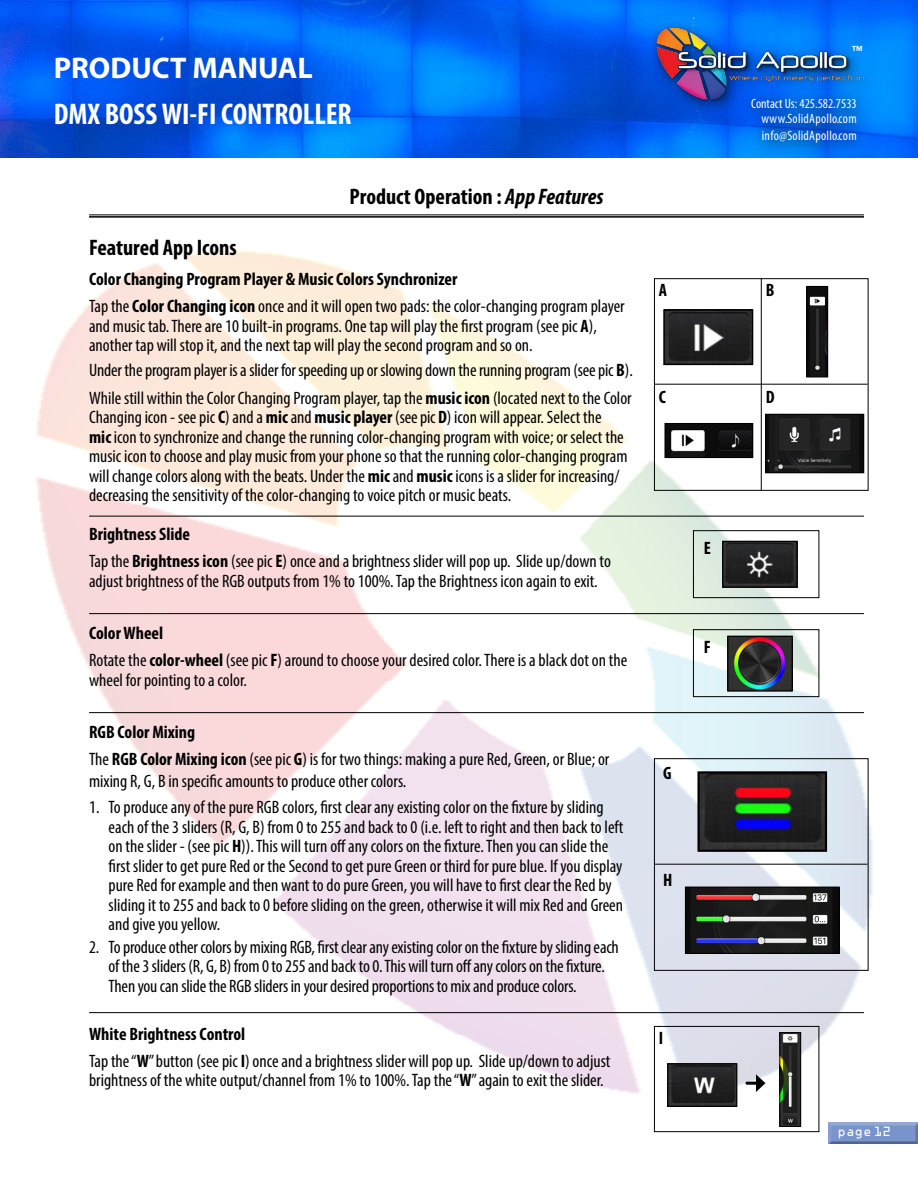
<style>
.page{position:relative;width:918px;height:1188px;background:#fff}
.page>*{position:absolute;margin:0;border:0;box-sizing:border-box;transform-origin:0 0}
.t1{font:700 condensed 30px "Myriad Pro";color:#fff}
.t2{font:700 30px "Myriad Pro";color:#fff}
.t3{font:700 condensed 22.5px "Myriad Pro";color:#000}
.t4{font:condensed 18px/19.5px "Myriad Pro";color:#000}
.t5{font:700 condensed 18px "Myriad Pro";color:#000}
.t6{font:condensed 13.5px/15.6px "Myriad Pro";letter-spacing:.02em;color:#fff;text-align:right}
.t7{font:500 13.5px "Franklin Gothic";color:#fff}
.t8{font:12px "OCRA Std";color:#fff}
.s1{font-style:italic}
.s2{font-weight:700}
</style>
<div class="page">
<svg style="left:0;top:0;width:918px;height:154px;background:#0061eb"></svg>
<svg style="left:750px;top:114px;width:118px;height:6px"></svg>
<svg style="left:749px;top:120px;width:120px;height:35px;background:#0067e1"></svg>
<div style="left:825px;top:1121px;width:93px;height:25px;background:#000;opacity:.5"></div>
<div style="left:648px;top:20px;width:229px;height:94px;background:#000;opacity:.58"></div>
<img style="left:655px;top:27px;width:209px;height:74px">
<img style="left:36px;top:251px;width:837px;height:849px">
<hr style="left:89px;top:215px;width:775px;height:1px;background:#000">
<hr style="left:89px;top:216px;width:775px;height:2px;background:#000">
<hr style="left:761px;top:278px;width:1px;height:212px;background:#000">
<img style="left:666px;top:312px;width:84px;height:50px">
<div style="left:663px;top:309px;width:90px;height:56px;border:2px solid #000"></div>
<img style="left:767px;top:416px;width:95px;height:55px">
<div style="left:765px;top:414px;width:99px;height:59px;border:1px solid #000"></div>
<img style="left:808px;top:288px;width:18px;height:87px">
<div style="left:806px;top:286px;width:22px;height:91px;border:1px solid #000"></div>
<img style="left:666px;top:425px;width:85px;height:31px">
<div style="left:664px;top:423px;width:89px;height:35px;border:1px solid #000"></div>
<div style="left:654px;top:278px;width:214px;height:213px;border:1px solid #000"></div>
<hr style="left:655px;top:384px;width:213px;height:1px;background:#000">
<hr style="left:89px;top:516px;width:775px;height:1px;background:#000">
<img style="left:724px;top:543px;width:72px;height:43px">
<div style="left:722px;top:541px;width:76px;height:47px;border:1px solid #000"></div>
<div style="left:693px;top:530px;width:126px;height:68px;border:1px solid #000"></div>
<hr style="left:89px;top:613px;width:775px;height:1px;background:#000">
<img style="left:729px;top:638px;width:62px;height:52px">
<div style="left:727px;top:636px;width:66px;height:56px;border:1px solid #000"></div>
<div style="left:693px;top:629px;width:126px;height:68px;border:1px solid #000"></div>
<hr style="left:89px;top:712px;width:775px;height:1px;background:#000">
<img style="left:700px;top:774px;width:124px;height:75px">
<div style="left:697px;top:771px;width:130px;height:81px;border:2px solid #000"></div>
<img style="left:687px;top:889px;width:151px;height:63px">
<div style="left:685px;top:887px;width:155px;height:67px;border:1px solid #000"></div>
<div style="left:654px;top:758px;width:214px;height:213px;border:1px solid #000"></div>
<hr style="left:655px;top:864px;width:213px;height:1px;background:#000">
<hr style="left:89px;top:1012px;width:775px;height:1px;background:#000">
<img style="left:669px;top:1065px;width:66px;height:40px">
<div style="left:667px;top:1063px;width:70px;height:44px;border:1px solid #000"></div>
<img style="left:781px;top:1034px;width:18px;height:91px">
<div style="left:779px;top:1032px;width:22px;height:95px;border:1px solid #000"></div>
<div style="left:654px;top:1026px;width:165px;height:106px;border:1px solid #000"></div>
<svg style="left:747px;top:1074px;width:18px;height:18px"></svg>
<p class="t7" style="left:852px;top:42px;width:12px">™</p>
<h1 class="t2" style="left:54px;top:48px;width:260px">PRODUCT MANUAL</h1>
<h1 class="t1" style="left:54px;top:95px;width:299px">DMX BOSS WI-FI CONTROLLER</h1>
<p class="t6" style="left:751px;top:95px;width:107px">Contact Us: 425.582.7533 www.SolidApollo.com</p>
<p class="t6" style="left:762px;top:128px;width:96px">info@SolidApollo.com</p>
<p class="t3" style="left:89px;top:234px;width:149px">Featured App Icons</p>
<p class="t3" style="left:350px;top:183px;width:256px">Product Operation : <span class="s1">App Features</span></p>
<p class="t5" style="left:89px;top:268px;width:370px">Color Changing Program Player &amp; Music Colors Synchronizer</p>
<p class="t4" style="left:89px;top:296px;width:537px">Tap the <span class="s2">Color Changing icon</span> once and it will open two pads: the color-changing program player and music tab. There are 10 built-in programs. One tap will play the first program (see pic <span class="s2">A</span>), another tap will stop it, and the next tap will play the second program and so on.</p>
<p class="t4" style="left:89px;top:356px;width:545px;line-height:27.9px">Under the program player is a slider for speeding up or slowing down the running program (see pic <span class="s2">B</span>).<br>While still within the Color Changing Program player, tap the <span class="s2">music icon</span> (located next to the Color</p>
<p class="t4" style="left:89px;top:407px;width:540px">Changing icon - see pic <span class="s2">C</span>) and a <span class="s2">mic</span> and <span class="s2">music player</span> (see pic <span class="s2">D</span>) icon will appear. Select the <span class="s2">mic</span> icon to synchronize and change the running color-changing program with voice; or select the music icon to choose and play music from your phone so that the running color-changing program will change colors along with the beats. Under the <span class="s2">mic</span> and <span class="s2">music</span> icons is a slider for increasing/ decreasing the sensitivity of the color-changing to voice pitch or music beats.</p>
<p class="t4" style="left:89px;top:520px;width:523px;line-height:27px"><span class="s2">Brightness Slide<br></span>Tap the <span class="s2">Brightness icon</span> (see pic <span class="s2">E</span>) once and a brightness slider will pop up. Slide up/down to</p>
<p class="t4" style="left:89px;top:571px;width:510px">adjust brightness of the RGB outputs from 1% to 100%. Tap the Brightness icon again to exit.</p>
<p class="t4" style="left:89px;top:619px;width:540px;line-height:27px"><span class="s2">Color Wheel<br></span>Rotate the <span class="s2">color-wheel</span> (see pic <span class="s2">F</span>) around to choose your desired color. There is a black dot on the</p>
<p class="t4" style="left:89px;top:670px;width:159px">wheel for pointing to a color.</p>
<p class="t4" style="left:89px;top:718px;width:522px;line-height:27px"><span class="s2">RGB Color Mixing<br></span>The <span class="s2">RGB Color Mixing icon</span> (see pic <span class="s2">G</span>) is for two things: making a pure Red, Green, or Blue; or</p>
<p class="t4" style="left:89px;top:771px;width:319px">mixing R, G, B in specific amounts to produce other colors.</p>
<p class="t4" style="left:109px;top:797px;width:516px;text-indent:-19px">1. To produce any of the pure RGB colors, first clear any existing color on the fixture by sliding each of the 3 sliders (R, G, B) from 0 to 255 and back to 0 (i.e. left to right and then back to left on the slider - (see pic <span class="s2">H</span>)). This will turn off any colors on the fixture. Then you can slide the first slider to get pure Red or the Second to get pure Green or third for pure blue. If you display pure Red for example and then want to do pure Green, you will have to first clear the Red by sliding it to 255 and back to 0 before sliding on the green, otherwise it will mix Red and Green and give you yellow.</p>
<p class="t4" style="left:109px;top:937px;width:512px;text-indent:-19px">2. To produce other colors by mixing RGB, first clear any existing color on the fixture by sliding each of the 3 sliders (R, G, B) from 0 to 255 and back to 0. This will turn off any colors on the fixture.<br>Then you can slide the RGB sliders in your desired proportions to mix and produce colors.</p>
<p class="t4" style="left:89px;top:1020px;width:523px;line-height:27px"><span class="s2">White Brightness Control<br></span>Tap the “<span class="s2">W</span>” button (see pic <span class="s2">I</span>) once and a brightness slider will pop up. Slide up/down to adjust</p>
<p class="t4" style="left:89px;top:1070px;width:516px">brightness of the white output/channel from 1% to 100%. Tap the “<span class="s2">W</span>” again to exit the slider.</p>
<p class="t5" style="left:659px;top:279px;width:10px">A</p>
<p class="t5" style="left:766px;top:279px;width:10px">B</p>
<p class="t5" style="left:659px;top:386px;width:9px">C</p>
<p class="t5" style="left:766px;top:386px;width:10px">D</p>
<p class="t5" style="left:704px;top:537px;width:9px">E</p>
<p class="t5" style="left:704px;top:636px;width:9px">F</p>
<p class="t5" style="left:663px;top:762px;width:10px">G</p>
<p class="t5" style="left:663px;top:869px;width:11px">H</p>
<p class="t5" style="left:659px;top:1027px;width:6px">I</p>
<p class="t8" style="left:837px;top:1126px;width:55px">page 12</p>
</div>
